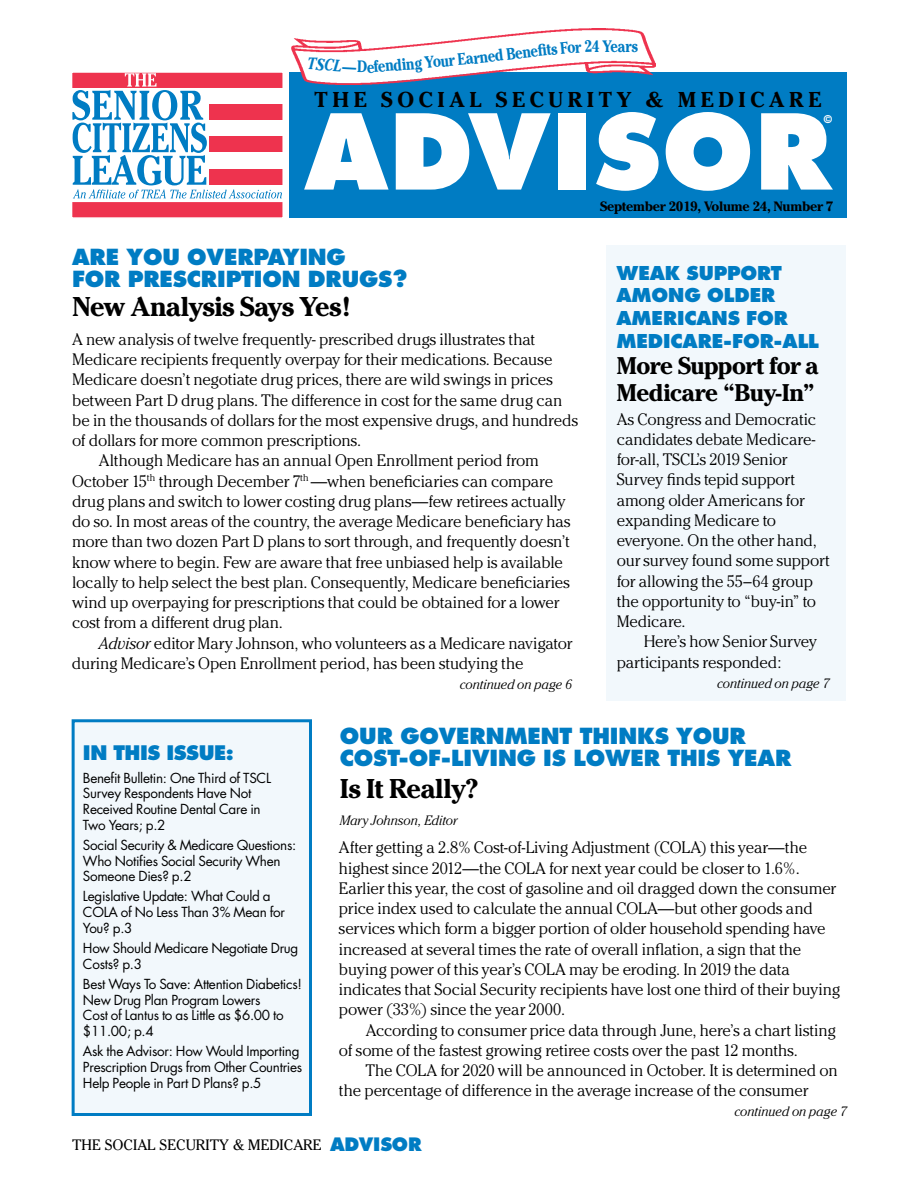
<style>
.page{position:relative;width:918px;height:1188px;background:#fff}
.page>*{position:absolute;margin:0;border:0;box-sizing:border-box;transform-origin:0 0}
.t1{font:800 101.25px "Futura";letter-spacing:.01em;color:#fff}
.t2{font:700 27px "Cheltenham";letter-spacing:-.025em;color:#000}
.t3{font:700 24px/27px "Cheltenham";letter-spacing:-.02em;color:#000}
.t4{font:800 21.6px/21.6px "Futura";letter-spacing:-.01em;color:#007cc3}
.t5{font:700 21.3px "Cheltenham";letter-spacing:.22em;color:#000}
.t6{font:800 19.5px "Futura";letter-spacing:-.025em;color:#007cc3}
.t7{font:800 18.6px/22.5px "Futura";letter-spacing:-.01em;color:#007cc3}
.t8{font:300 16.5px/20.2px "Cheltenham";letter-spacing:-.01em;color:#000}
.t9{font:700 16.5px "Cheltenham";letter-spacing:-.005em;color:#007cc3;scale:.84 1}
.t10{font:15px "Cheltenham";color:#000}
.t11{font:13.5px/15.8px "Futura";letter-spacing:-.02em;color:#000}
.t12{font:italic 300 13.5px "Cheltenham";letter-spacing:-.005em;color:#000}
.t13{font:700 13.5px "Cheltenham";letter-spacing:-.02em;color:#000}
.t14{font:800 10.5px "Futura";color:#fff}
.s1{font-style:italic}
.s2{font-family:"Futura";font-weight:800;font-size:18px;color:#007cc3}
</style>
<div class="page">
<div style="left:289px;top:72px;width:558px;height:146px;background:#007cc3"></div>
<div style="left:72px;top:202px;width:211px;height:16px;background:#ee334e"></div>
<svg style="left:74px;top:74px;width:207px;height:125px"></svg>
<div style="left:71px;top:71px;width:213px;height:148px;border:2px solid #fff"></div>
<div style="left:72px;top:719px;width:240px;height:397px;background:#f2f8fc;border:3px solid #007cc3"></div>
<div style="left:606px;top:245px;width:240px;height:456px;background:#f2f8fc"></div>
<svg style="left:292px;top:29px;width:362px;height:55px"></svg>
<p class="t9" style="left:373px;top:57px;width:121px;rotate:-5deg">fending Your Ea</p>
<p class="t9" style="left:494px;top:46px;width:53px;rotate:-7deg">d Bene</p>
<p class="t9" style="left:537px;top:41px;width:37px;rotate:-6deg">fts F</p>
<p class="t9" style="left:592px;top:36px;width:56px">4 Years</p>
<h1 class="t1" style="left:305px;top:89px;width:528px">ADVISOR</h1>
<p class="t5" style="left:315px;top:87px;width:508px">THE SOCIAL SECURITY &amp; MEDICARE</p>
<p class="t14" style="left:824px;top:112px;width:10px">©</p>
<h3 class="t4" style="left:72px;top:247px;width:337px">ARE YOU OVERPAYING<br>FOR PRESCRIPTION DRUGS?</h3>
<h2 class="t2" style="left:72px;top:290px;width:281px">New Analysis Says Yes!</h2>
<p class="t8" style="left:72px;top:329px;width:465px">A new analysis of twelve frequently- prescribed drugs illustrates that</p>
<p class="t8" style="left:72px;top:349px;width:482px">Medicare recipients frequently overpay for their medications. Because</p>
<p class="t8" style="left:72px;top:369px;width:482px">Medicare doesn’t negotiate drug prices, there are wild swings in prices</p>
<p class="t8" style="left:72px;top:390px;width:492px">between Part D drug plans. The difference in cost for the same drug can</p>
<p class="t8" style="left:72px;top:410px;width:508px">be in the thousands of dollars for the most expensive drugs, and hundreds</p>
<p class="t8" style="left:72px;top:430px;width:291px">of dollars for more common prescriptions.</p>
<p class="t8" style="left:99px;top:450px;width:442px">Although Medicare has an annual Open Enrollment period from</p>
<p class="t8" style="left:72px;top:471px;width:483px">October 15<sup>th</sup> through December 7<sup>th</sup> —when beneficiaries can compare</p>
<p class="t8" style="left:72px;top:491px;width:495px">drug plans and switch to lower costing drug plans—few retirees actually</p>
<p class="t8" style="left:72px;top:511px;width:500px">do so. In most areas of the country, the average Medicare beneficiary has</p>
<p class="t8" style="left:72px;top:531px;width:499px">more than two dozen Part D plans to sort through, and frequently doesn’t</p>
<p class="t8" style="left:72px;top:552px;width:492px">know where to begin. Few are aware that free unbiased help is available</p>
<p class="t8" style="left:72px;top:572px;width:499px">locally to help select the best plan. Consequently, Medicare beneficiaries</p>
<p class="t8" style="left:72px;top:592px;width:489px">wind up overpaying for prescriptions that could be obtained for a lower</p>
<p class="t8" style="left:72px;top:612px;width:212px">cost from a different drug plan.</p>
<p class="t8" style="left:99px;top:633px;width:475px"><span class="s1">Advisor</span> editor Mary Johnson, who volunteers as a Medicare navigator</p>
<p class="t8" style="left:72px;top:653px;width:453px">during Medicare’s Open Enrollment period, has been studying the</p>
<p class="t13" style="left:600px;top:198px;width:235px">September 2019, Volume 24, Number 7</p>
<p class="t7" style="left:617px;top:262px;width:204px">WEAK SUPPORT<br>AMONG OLDER<br>AMERICANS FOR<br>MEDICARE-FOR-ALL</p>
<h3 class="t3" style="left:617px;top:352px;width:204px">More Support for a<br>Medicare “Buy-In”</h3>
<p class="t8" style="left:617px;top:409px;width:215px">As Congress and Democratic candidates debate Medicare&shy;for-all, TSCL’s 2019 Senior<br>Survey finds tepid support among older Americans for expanding Medicare to everyone. On the other hand, our survey found some support for allowing the 55–64 group the opportunity to “buy-in” to<br>Medicare.</p>
<p class="t8" style="left:617px;top:631px;width:202px;text-indent:27px">Here’s how Senior Survey participants responded:</p>
<p class="t6" style="left:83px;top:741px;width:153px">IN THIS ISSUE:</p>
<p class="t11" style="left:83px;top:770px;width:190px">Benefit Bulletin: One Third of TSCL<br>Survey Respondents Have Not<br>Received Routine Dental Care in<br>Two Years; p.2</p>
<p class="t11" style="left:83px;top:837px;width:215px">Social Security &amp; Medicare Questions:<br>Who Notifies Social Security When<br>Someone Dies? p.2</p>
<p class="t11" style="left:83px;top:888px;width:204px">Legislative Update: What Could a<br>COLA of No Less Than 3% Mean for<br>You? p.3</p>
<p class="t11" style="left:83px;top:940px;width:217px">How Should Medicare Negotiate Drug<br>Costs? p.3</p>
<p class="t11" style="left:83px;top:976px;width:221px">Best Ways To Save: Attention Diabetics!<br>New Drug Plan Program Lowers<br>Cost of Lantus to as Little as $6.00 to $11.00; p.4</p>
<p class="t11" style="left:83px;top:1043px;width:221px">Ask the Advisor: How Would Importing<br>Prescription Drugs from Other Countries<br>Help People in Part D Plans? p.5</p>
<p class="t12" style="left:460px;top:677px;width:114px">continued on page 6</p>
<p class="t12" style="left:717px;top:676px;width:114px">continued on page 7</p>
<h3 class="t4" style="left:340px;top:725px;width:453px">OUR GOVERNMENT THINKS YOUR<br>COST-OF-LIVING IS LOWER THIS YEAR</h3>
<h2 class="t2" style="left:340px;top:772px;width:140px">Is It Really?</h2>
<p class="t12" style="left:340px;top:813px;width:119px">Mary Johnson, Editor</p>
<p class="t8" style="left:339px;top:837px;width:503px">After getting a 2.8% Cost-of-Living Adjustment (COLA) this year—the highest since 2012—the COLA for next year could be closer to 1.6%.<br>Earlier this year, the cost of gasoline and oil dragged down the consumer price index used to calculate the annual COLA—but other goods and services which form a bigger portion of older household spending have increased at several times the rate of overall inflation, a sign that the buying power of this year’s COLA may be eroding. In 2019 the data indicates that Social Security recipients have lost one third of their buying power (33%) since the year 2000.</p>
<p class="t8" style="left:339px;top:1020px;width:498px;text-indent:27px">According to consumer price data through June, here’s a chart listing of some of the fastest growing retiree costs over the past 12 months.</p>
<p class="t8" style="left:339px;top:1060px;width:500px;text-indent:27px">The COLA for 2020 will be announced in October. It is determined on the percentage of difference in the average increase of the consumer</p>
<p class="t12" style="left:734px;top:1104px;width:114px">continued on page 7</p>
<p class="t10" style="left:72px;top:1136px;width:351px">THE SOCIAL SECURITY &amp; MEDICARE <span class="s2">ADVISOR</span></p>
</div>
